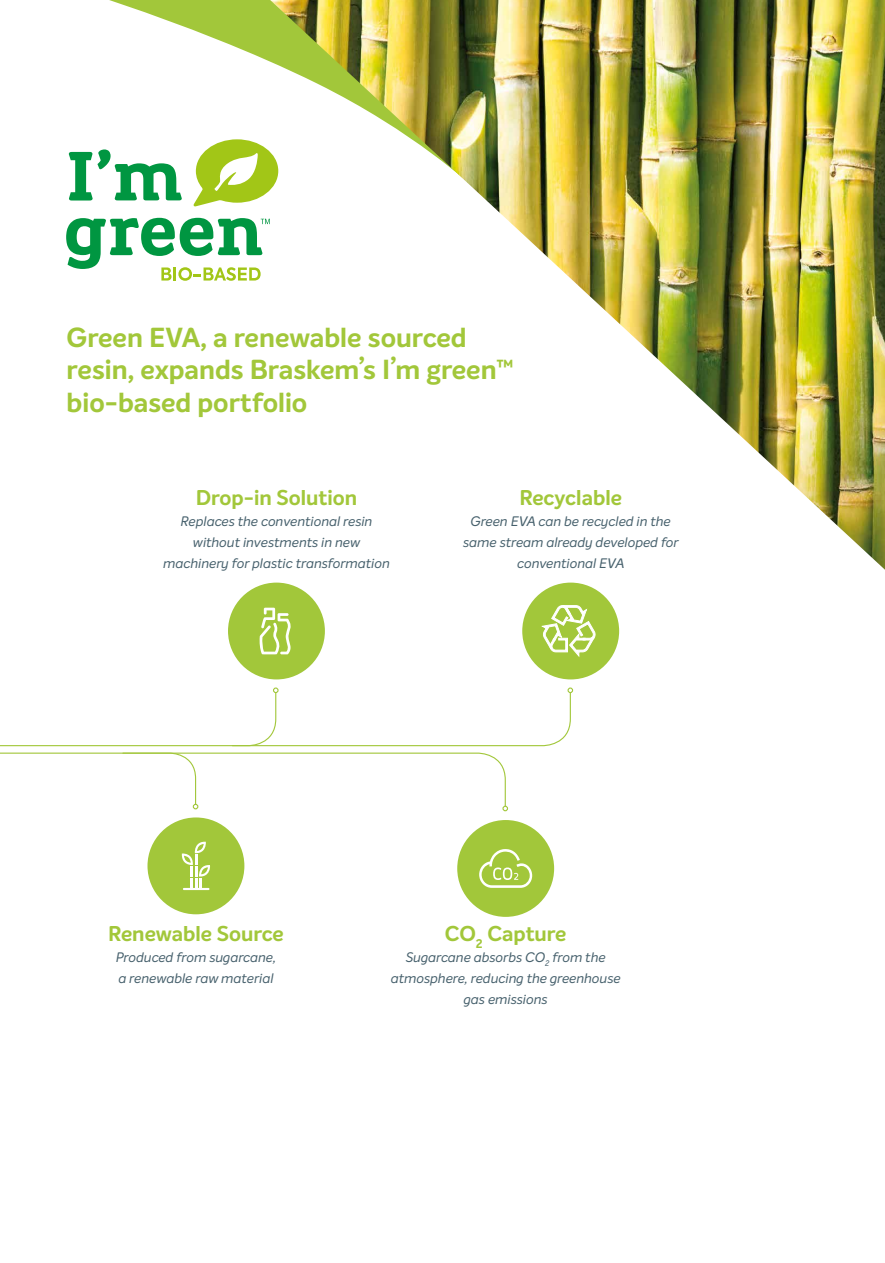
<style>
.page{position:relative;width:885px;height:1263px;background:#fff}
.page>*{position:absolute;margin:0;border:0;box-sizing:border-box;transform-origin:0 0}
.t1{font:700 27px/32.4px "Intelo";color:#a2c73a}
.t2{font:700 21px "Intelo";color:#a2c73a}
.t3{font:italic 13.5px/21px "Intelo";color:#46606c;text-align:center}
</style>
<div class="page">
<svg style="left:193px;top:187px;width:77px;height:20px"></svg>
<svg style="left:69px;top:187px;width:113px;height:14px"></svg>
<svg style="left:66px;top:218px;width:204px;height:63px"></svg>
<svg style="left:68px;top:0;width:202px;height:187px"></svg>
<div style="left:147px;top:817px;width:97px;height:97px;background:#a2c73a;border-radius:50%"></div>
<svg style="left:182px;top:842px;width:28px;height:46px"></svg>
<hr style="left:183px;top:888px;width:26px;height:2px;background:#fff">
<div style="left:457px;top:820px;width:97px;height:97px;background:#a2c73a;border-radius:50%"></div>
<svg style="left:479px;top:849px;width:53px;height:39px"></svg>
<img style="left:270px;top:0;width:614px;height:569px">
<div style="left:228px;top:583px;width:97px;height:96px;background:#a2c73a;border-radius:50%"></div>
<svg style="left:259px;top:608px;width:32px;height:46px"></svg>
<div style="left:522px;top:583px;width:97px;height:96px;background:#a2c73a;border-radius:50%"></div>
<svg style="left:541px;top:605px;width:54px;height:52px"></svg>
<svg style="left:0;top:687px;width:573px;height:124px"></svg>
<h1 class="t1" style="left:67px;top:322px;width:449px">Green EVA, a renewable sourced resin, expands Braskem’s I’m green™ bio-based portfolio</h1>
<h2 class="t2" style="left:196px;top:484px;width:163px">Drop-in Solution</h2>
<p class="t3" style="left:163px;top:511px;width:228px">Replaces the conventional resin without investments in new machinery for plastic transformation</p>
<h2 class="t2" style="left:519px;top:484px;width:104px">Recyclable</h2>
<p class="t3" style="left:463px;top:511px;width:217px">Green EVA can be recycled in the same stream already developed for conventional EVA</p>
<h2 class="t2" style="left:108px;top:920px;width:177px">Renewable Source</h2>
<p class="t3" style="left:116px;top:947px;width:162px;text-align:left">Produced from sugarcane, a renewable raw material</p>
<h2 class="t2" style="left:445px;top:920px;width:123px">CO<sub>2</sub> Capture</h2>
<p class="t3" style="left:390px;top:947px;width:231px">Sugarcane absorbs CO<sub>2</sub> from the atmosphere, reducing the greenhouse gas emissions</p>
</div>
